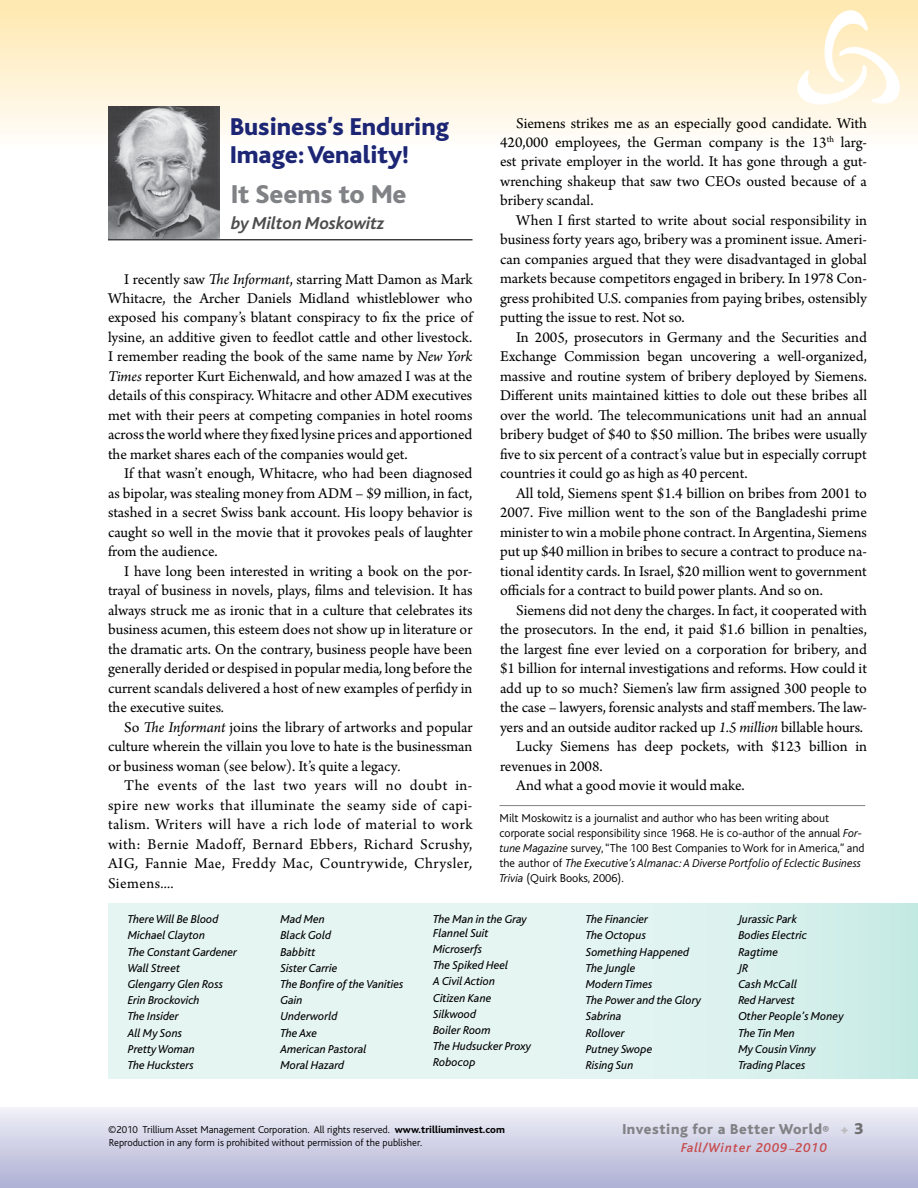
<style>
.page{position:relative;width:918px;height:1188px;background:#fff}
.page>*{position:absolute;margin:0;border:0;box-sizing:border-box;transform-origin:0 0}
.t1{font:800 27px "Bliss";color:#808285}
.t2{font:800 25.5px/28.5px "Bliss";color:#1c2674}
.t3{font:italic 700 18px "Bliss";color:#4d4d4f}
.t4{font:15.75px/19.5px "Arno Pro";color:#000;text-align:justify}
.t5{font:800 15px "Bliss";letter-spacing:.04em;color:#808285}
.t6{font:italic 500 13.5px "Bliss";letter-spacing:.08em;color:#c74a4b}
.t7{font:italic 12px/16.2px "Bliss";color:#000}
.t8{font:300 12px/15px "Bliss";color:#000}
.t9{font:300 10.5px/13.5px "Bliss";color:#000}
.s1{font-style:italic}
.s2{font-weight:800}
.s3{font-size:12px}
.s4{color:#bcbdc0}
.s5{font-size:16.5px;color:#6d6f71}
.s6{font-family:"Arno Pro";font-weight:400;font-style:normal}
</style>
<div class="page">
<div style="left:0;top:1107px;width:918px;height:81px;background:linear-gradient(to bottom,#f1f0f7,#adafd4)"></div>
<div style="left:0;top:0;width:918px;height:154px;background:linear-gradient(to bottom,#ffe8ad,#fffefe)"></div>
<svg style="left:796px;top:8px;width:104px;height:100px"></svg>
<div style="left:108px;top:904px;width:810px;height:175px;background:linear-gradient(to right,#ecf7f5,#d3efea)"></div>
<img style="left:108px;top:106px;width:112px;height:133px">
<hr style="left:108px;top:239px;width:365px;height:1px;background:#000">
<hr style="left:500px;top:805px;width:365px;height:1px;background:#808285">
<h2 class="t2" style="left:230px;top:113px;width:220px">Business’s Enduring<br>Image: Venality!</h2>
<p class="t4" style="left:500px;top:114px;width:369px;text-indent:16px">Siemens strikes me as an especially good candidate. With 420,000 employees, the German company is the 13<sup>th</sup> larg&shy;est private employer in the world. It has gone through a gut&shy;wrenching shakeup that saw two CEOs ousted because of a bribery scandal.</p>
<p class="t4" style="left:500px;top:211px;width:368px;text-indent:16px">When I first started to write about social responsibility in business forty years ago, bribery was a prominent issue. Ameri&shy;can companies argued that they were disadvantaged in global markets because competitors engaged in bribery. In 1978 Con&shy;gress prohibited U.S. companies from paying bribes, ostensibly putting the issue to rest. Not so.</p>
<p class="t4" style="left:500px;top:328px;width:368px;text-indent:16px">In 2005, prosecutors in Germany and the Securities and Exchange Commission began uncovering a well-organized, massive and routine system of bribery deployed by Siemens.<br>Different units maintained kitties to dole out these bribes all over the world. The telecommunications unit had an annual bribery budget of $40 to $50 million. The bribes were usually five to six percent of a contract’s value but in especially corrupt countries it could go as high as 40 percent.</p>
<p class="t4" style="left:500px;top:484px;width:368px;text-indent:16px">All told, Siemens spent $1.4 billion on bribes from 2001 to 2007. Five million went to the son of the Bangladeshi prime minister to win a mobile phone contract. In Argentina, Siemens put up $40 million in bribes to secure a contract to produce na&shy;tional identity cards. In Israel, $20 million went to government officials for a contract to build power plants. And so on.</p>
<p class="t4" style="left:516px;top:601px;width:352px">Siemens did not deny the charges. In fact, it cooperated with</p>
<p class="t4" style="left:500px;top:621px;width:368px">the prosecutors. In the end, it paid $1.6 billion in penalties,</p>
<p class="t4" style="left:500px;top:640px;width:368px">the largest fine ever levied on a corporation for bribery, and</p>
<p class="t4" style="left:500px;top:660px;width:368px">$1 billion for internal investigations and reforms. How could it</p>
<p class="t4" style="left:500px;top:679px;width:368px">add up to so much? Siemen’s law firm assigned 300 people to</p>
<p class="t4" style="left:500px;top:699px;width:368px">the case – lawyers, forensic analysts and staff members. The law-</p>
<p class="t4" style="left:500px;top:718px;width:365px">yers and an outside auditor racked up <span class="s1">1.5 million</span> billable hours.</p>
<p class="t4" style="left:516px;top:738px;width:352px">Lucky Siemens has deep pockets, with $123 billion in</p>
<p class="t4" style="left:500px;top:757px;width:104px">revenues in 2008.</p>
<p class="t4" style="left:516px;top:777px;width:230px">And what a good movie it would make.</p>
<h1 class="t1" style="left:231px;top:180px;width:177px">It Seems to Me</h1>
<p class="t3" style="left:231px;top:214px;width:155px">by Milton Moskowitz</p>
<p class="t4" style="left:108px;top:270px;width:366px;text-indent:16px">I recently saw <span class="s1">The Informant</span>, starring Matt Damon as Mark Whitacre, the Archer Daniels Midland whistleblower who exposed his company’s blatant conspiracy to fix the price of lysine, an additive given to feedlot cattle and other livestock.<br>I remember reading the book of the same name by <span class="s1">New York Times</span> reporter Kurt Eichenwald, and how amazed I was at the details of this conspiracy. Whitacre and other ADM executives met with their peers at competing companies in hotel rooms across the world where they fixed lysine prices and apportioned the market shares each of the companies would get.</p>
<p class="t4" style="left:108px;top:465px;width:366px;text-indent:16px">If that wasn’t enough, Whitacre, who had been diagnosed as bipolar, was stealing money from ADM – $9 million, in fact, stashed in a secret Swiss bank account. His loopy behavior is caught so well in the movie that it provokes peals of laughter from the audience.</p>
<p class="t4" style="left:108px;top:562px;width:366px;text-indent:16px">I have long been interested in writing a book on the por&shy;trayal of business in novels, plays, films and television. It has always struck me as ironic that in a culture that celebrates its business acumen, this esteem does not show up in literature or the dramatic arts. On the contrary, business people have been generally derided or despised in popular media<span class="s1">,</span> long before the current scandals delivered a host of new examples of perfidy in the executive suites<span class="s1">.</span></p>
<p class="t4" style="left:108px;top:718px;width:366px;text-indent:16px">So <span class="s1">The Informant</span> joins the library of artworks and popular culture wherein the villain you love to hate is the businessman or business woman (see below). It’s quite a legacy<span class="s1">.</span></p>
<p class="t4" style="left:108px;top:777px;width:366px;text-indent:16px">The events of the last two years will no doubt in&shy;spire new works that illuminate the seamy side of capi&shy;talism. Writers will have a rich lode of material to work with: Bernie Madoff, Bernard Ebbers, Richard Scrushy, AIG<span class="s1">,</span> Fannie Mae, Freddy Mac, Countrywide, Chrysler<span class="s1">, </span>Siemens<span class="s1">....</span></p>
<p class="t7" style="left:128px;top:912px;width:111px">There Will Be Blood<br>Michael Clayton<br>The Constant Gardener<br>Wall Street<br>Glengarry Glen Ross<br>Erin Brockovich<br>The Insider<br>All My Sons<br>Pretty Woman<br>The Hucksters</p>
<p class="t7" style="left:280px;top:912px;width:125px">Mad Men<br>Black Gold<br>Babbitt<br>Sister Carrie<br>The Bonfire of the Vanities<br>Gain<br>Underworld<br>The Axe<br>American Pastoral<br>Moral Hazard</p>
<p class="t7" style="left:433px;top:913px;width:95px;line-height:13.5px">The Man in the Gray<br>Flannel Suit</p>
<p class="t8" style="left:500px;top:811px;width:367px">Milt Moskowitz is a journalist and author who has been writing about corporate social responsibility since 1968. He is co-author of the annual <span class="s1">For&shy;tune Magazine</span> survey, “The 100 Best Companies to Work for in America,” and the author of <span class="s1">The Executive’s Almanac: A Diverse Portfolio of Eclectic Business Trivia</span> (Quirk Books, 2006).</p>
<p class="t7" style="left:586px;top:912px;width:117px">The Financier<br>The Octopus<br>Something Happened<br>The Jungle<br>Modern Times<br>The Power and the Glory<br>Sabrina<br>Rollover<br>Putney Swope<br>Rising Sun</p>
<p class="t7" style="left:738px;top:912px;width:107px">Jurassic Park<br>Bodies Electric<br>Ragtime<br>JR<br>Cash McCall<br>Red Harvest<br>Other People’s Money<br>The Tin Men<br>My Cousin Vinny<br>Trading Places</p>
<p class="t7" style="left:433px;top:941px;width:100px">Microserfs<br>The Spiked Heel<br>A Civil Action<br>Citizen Kane<br>Silkwood<br>Boiler Room<br>The Hudsucker Proxy<br>Robocop</p>
<p class="t9" style="left:108px;top:1123px;width:398px">©2010 Trillium Asset Management Corporation. All rights reserved. <span class="s2">www.trilliuminvest.com<br></span>Reproduction in any form is prohibited without permission of the publisher.</p>
<p class="t5" style="left:622px;top:1122px;width:242px">Investing for a Better World<span class="s3">®</span> <span class="s4">✦</span> <span class="s5">3</span></p>
<p class="t6" style="left:681px;top:1141px;width:147px">Fall/Winter 2009<span class="s6">–</span>2010</p>
</div>
